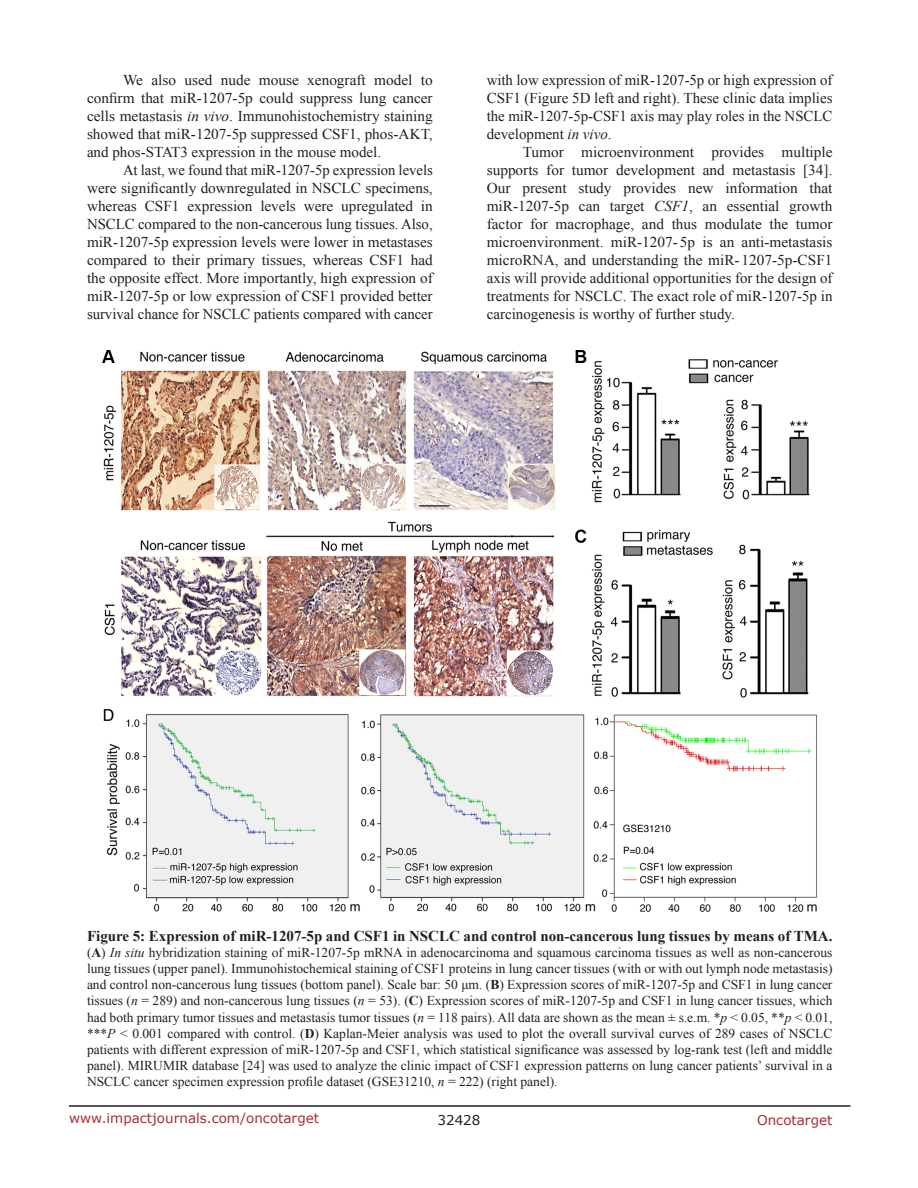
<style>
.page{position:relative;width:918px;height:1188px;background:#fff}
.page>*{position:absolute;margin:0;border:0;box-sizing:border-box;transform-origin:0 0}
.BodyText{font:15px/18px "Times New Roman";color:#231f20;text-align:justify}
.FigureText{font:700 15px "Times New Roman";color:#231f20}
.FigureText-2{font:13.5px/16.2px "Times New Roman";color:#231f20;text-align:justify}
.t1{font:13.5px "Verdana";color:#ac2b31}
.t2{font:13.5px "Verdana";color:#231f20}
.s1{font-style:italic}
.s2{font-weight:700}
</style>
<div class="page">
<hr style="left:69px;top:1105px;width:781px;height:2px;background:#231f20">
<img style="left:102px;top:350px;width:715px;height:562px">
<p class="BodyText" style="left:87px;top:71px;width:347px;text-indent:36px">We also used nude mouse xenograft model to confirm that miR-1207-5p could suppress lung cancer cells metastasis <span class="s1">in vivo</span>. Immunohistochemistry staining showed that miR-1207-5p suppressed CSF1, phos-AKT, and phos-STAT3 expression in the mouse model.</p>
<p class="BodyText" style="left:87px;top:161px;width:347px;text-indent:36px">At last, we found that miR-1207-5p expression levels were significantly downregulated in NSCLC specimens, whereas CSF1 expression levels were upregulated in NSCLC compared to the non-cancerous lung tissues. Also, miR-1207-5p expression levels were lower in metastases compared to their primary tissues, whereas CSF1 had the opposite effect. More importantly, high expression of miR-1207-5p or low expression of CSF1 provided better survival chance for NSCLC patients compared with cancer</p>
<p class="BodyText" style="left:487px;top:71px;width:347px">with low expression of miR-1207-5p or high expression of CSF1 (Figure 5D left and right). These clinic data implies the miR-1207-5p-CSF1 axis may play roles in the NSCLC development <span class="s1">in vivo</span>.</p>
<p class="BodyText" style="left:487px;top:143px;width:347px;text-indent:36px">Tumor microenvironment provides multiple supports for tumor development and metastasis [34].<br>Our present study provides new information that miR-1207-5p can target <span class="s1">CSF1</span>, an essential growth factor for macrophage, and thus modulate the tumor microenvironment. miR-1207-5p is an anti-metastasis microRNA, and understanding the miR-1207-5p-CSF1 axis will provide additional opportunities for the design of treatments for NSCLC. The exact role of miR-1207-5p in carcinogenesis is worthy of further study.</p>
<p class="FigureText" style="left:87px;top:925px;width:747px">Figure 5: Expression of miR-1207-5p and CSF1 in NSCLC and control non-cancerous lung tissues by means of TMA.</p>
<p class="FigureText-2" style="left:87px;top:944px;width:747px">(<span class="s2">A</span>) <span class="s1">In situ</span> hybridization staining of miR-1207-5p mRNA in adenocarcinoma and squamous carcinoma tissues as well as non-cancerous lung tissues (upper panel). Immunohistochemical staining of CSF1 proteins in lung cancer tissues (with or with out lymph node metastasis) and control non-cancerous lung tissues (bottom panel). Scale bar: 50 μm. (<span class="s2">B</span>) Expression scores of miR-1207-5p and CSF1 in lung cancer tissues (<span class="s1">n</span> = 289) and non-cancerous lung tissues (<span class="s1">n</span> = 53). (<span class="s2">C</span>) Expression scores of miR-1207-5p and CSF1 in lung cancer tissues, which had both primary tumor tissues and metastasis tumor tissues (<span class="s1">n</span> = 118 pairs). All data are shown as the mean ± s.e.m. *<span class="s1">p</span> &lt; 0.05, **<span class="s1">p</span> &lt; 0.01, ***<span class="s1">P</span> &lt; 0.001 compared with control. (<span class="s2">D</span>) Kaplan-Meier analysis was used to plot the overall survival curves of 289 cases of NSCLC patients with different expression of miR-1207-5p and CSF1, which statistical significance was assessed by log-rank test (left and middle panel). MIRUMIR database [24] was used to analyze the clinic impact of CSF1 expression patterns on lung cancer patients’ survival in a NSCLC cancer specimen expression profile dataset (GSE31210, <span class="s1">n</span> = 222) (right panel).</p>
<p class="t1" style="left:69px;top:1109px;width:252px">www.impactjournals.com/oncotarget</p>
<p class="t2" style="left:438px;top:1111px;width:44px">32428</p>
<p class="t1" style="left:757px;top:1111px;width:77px">Oncotarget</p>
</div>
